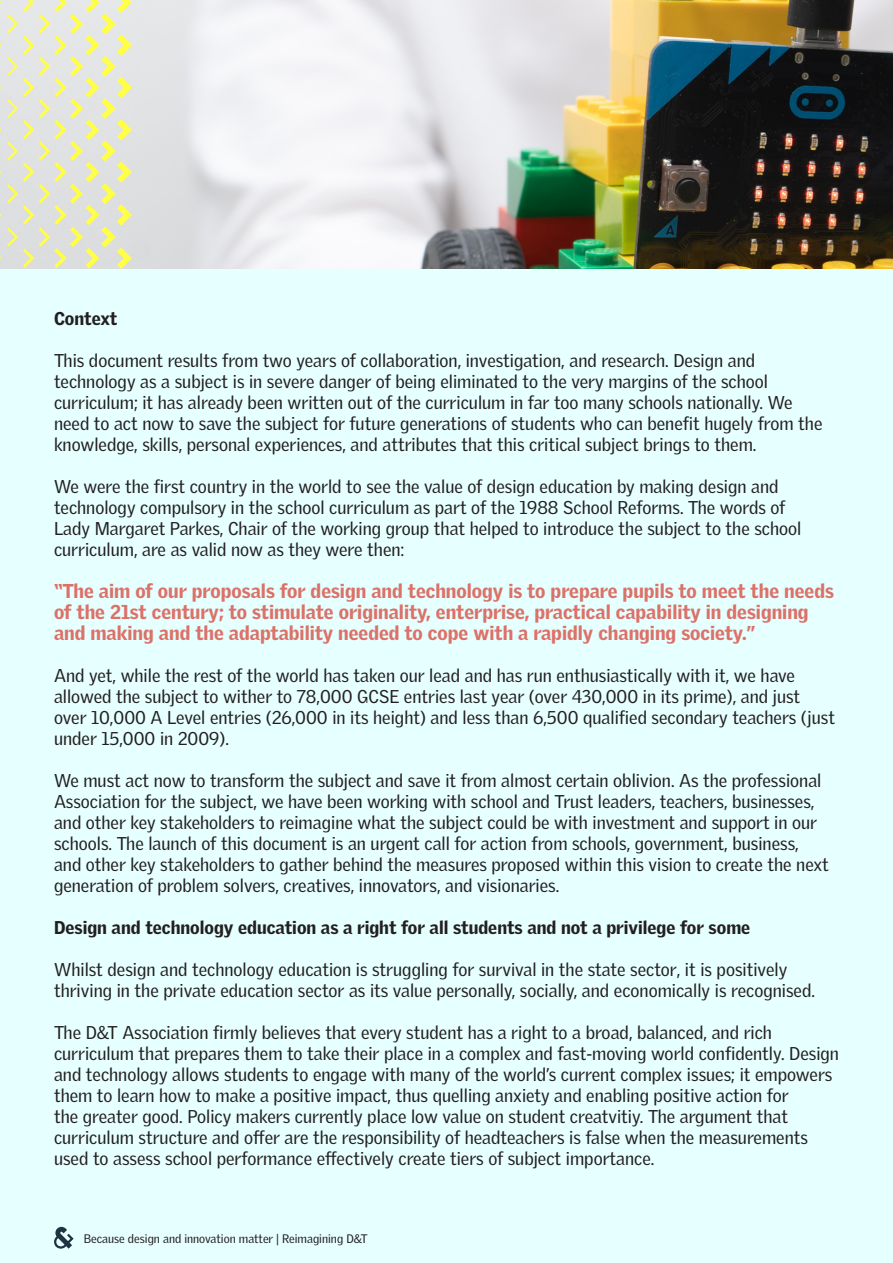
<style>
.page{position:relative;width:893px;height:1263px;background:#e6ffff}
.page>*{position:absolute;margin:0;border:0;box-sizing:border-box;transform-origin:0 0}
.t1{font:900 19.5px/21px "Griffith Gothic";color:#dc7168}
.t2{font:18px/21px "Griffith Gothic";color:#231f20}
.t3{font:900 18px "Griffith Gothic";color:#231f20}
.t4{font:12px "Griffith Gothic";color:#231f20}
</style>
<div class="page">
<img style="left:0;top:0;width:893px;height:269px">
<svg style="left:54px;top:1227px;width:20px;height:22px"></svg>
<svg style="left:7px;top:0;width:125px;height:269px;background:#e5e5cc"></svg>
<p class="t3" style="left:54px;top:308px;width:65px">Context</p>
<p class="t2" style="left:54px;top:350px;width:770px">This document results from two years of collaboration, investigation, and research. Design and technology as a subject is in severe danger of being eliminated to the very margins of the school curriculum; it has already been written out of the curriculum in far too many schools nationally. We need to act now to save the subject for future generations of students who can benefit hugely from the knowledge, skills, personal experiences, and attributes that this critical subject brings to them.</p>
<p class="t2" style="left:54px;top:476px;width:749px">We were the first country in the world to see the value of design education by making design and technology compulsory in the school curriculum as part of the 1988 School Reforms. The words of Lady Margaret Parkes, Chair of the working group that helped to introduce the subject to the school curriculum, are as valid now as they were then:</p>
<p class="t1" style="left:54px;top:580px;width:781px">“The aim of our proposals for design and technology is to prepare pupils to meet the needs of the 21st century; to stimulate originality, enterprise, practical capability in designing and making and the adaptability needed to cope with a rapidly changing society.”</p>
<p class="t2" style="left:54px;top:665px;width:782px">And yet, while the rest of the world has taken our lead and has run enthusiastically with it, we have allowed the subject to wither to 78,000 GCSE entries last year (over 430,000 in its prime), and just over 10,000 A Level entries (26,000 in its height) and less than 6,500 qualified secondary teachers (just under 15,000 in 2009).</p>
<p class="t2" style="left:54px;top:770px;width:776px">We must act now to transform the subject and save it from almost certain oblivion. As the professional Association for the subject, we have been working with school and Trust leaders, teachers, businesses, and other key stakeholders to reimagine what the subject could be with investment and support in our schools. The launch of this document is an urgent call for action from schools, government, business, and other key stakeholders to gather behind the measures proposed within this vision to create the next generation of problem solvers, creatives, innovators, and visionaries.</p>
<p class="t3" style="left:54px;top:917px;width:698px">Design and technology education as a right for all students and not a privilege for some</p>
<p class="t2" style="left:54px;top:959px;width:762px">Whilst design and technology education is struggling for survival in the state sector, it is positively thriving in the private education sector as its value personally, socially, and economically is recognised.</p>
<p class="t2" style="left:54px;top:1022px;width:787px">The D&amp;T Association firmly believes that every student has a right to a broad, balanced, and rich curriculum that prepares them to take their place in a complex and fast-moving world confidently. Design and technology allows students to engage with many of the world’s current complex issues; it empowers them to learn how to make a positive impact, thus quelling anxiety and enabling positive action for<br>the greater good. Policy makers currently place low value on student creatvitiy. The argument that curriculum structure and offer are the responsibility of headteachers is false when the measurements used to assess school performance effectively create tiers of subject importance.</p>
<p class="t4" style="left:84px;top:1231px;width:286px">Because design and innovation matter | Reimagining D&amp;T</p>
</div>
